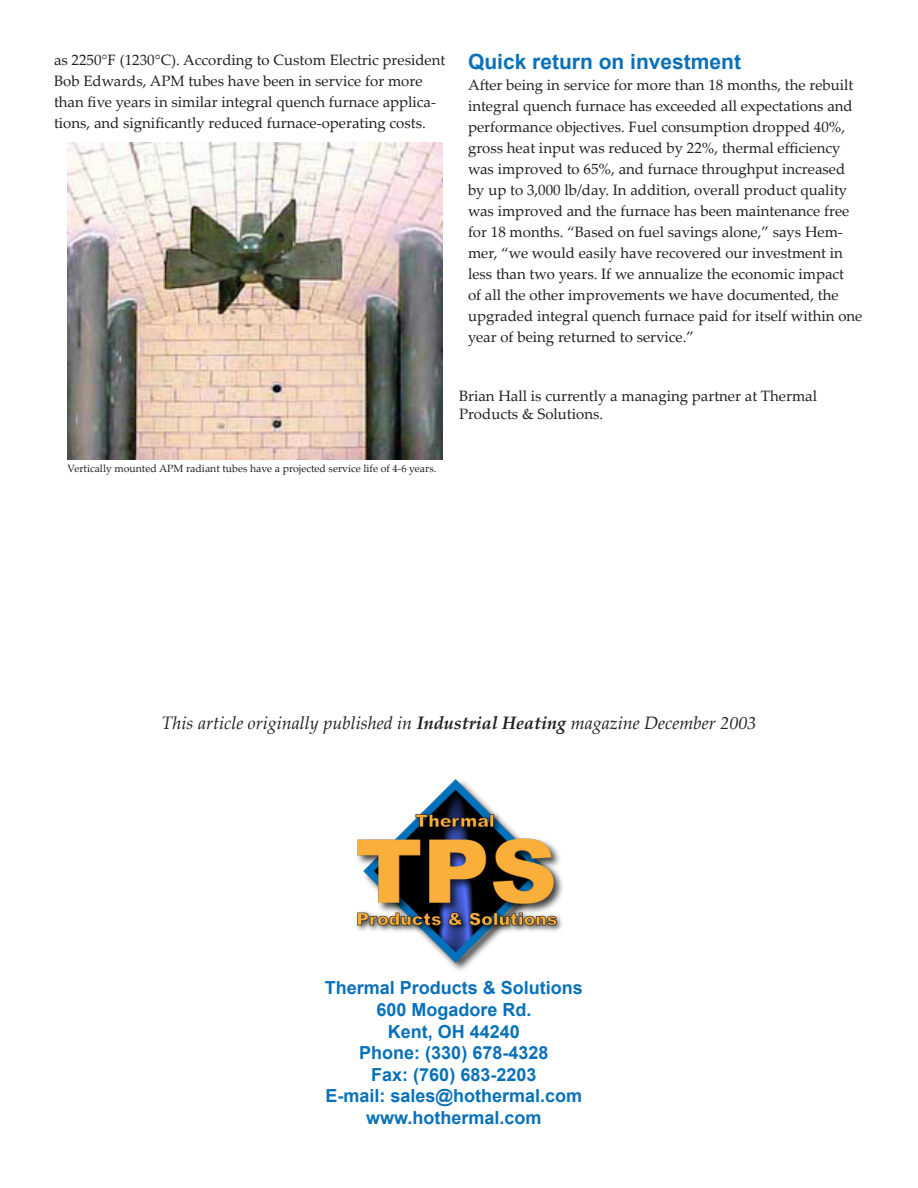
<style>
.page{position:relative;width:918px;height:1188px;background:#fff}
.page>*{position:absolute;margin:0;border:0;box-sizing:border-box;transform-origin:0 0}
.t1{font:700 21px "Arial";color:#0871ba}
.t2{font:700 18px "Arial";color:#0871ba}
.t3{font:italic 18px "Palatino Linotype";color:#231f20}
.t4{font:15px/21px "Palatino Linotype";color:#231f20}
.t5{font:10.5px "Palatino Linotype";color:#231f20}
.s1{font-weight:700}
</style>
<div class="page">
<img style="left:68px;top:143px;width:374px;height:316px">
<img style="left:356px;top:779px;width:207px;height:191px">
<p class="t4" style="left:54px;top:49px;width:393px">as 2250°F (1230°C). According to Custom Electric president Bob Edwards, APM tubes have been in service for more than five years in similar integral quench furnace applica&shy;tions, and significantly reduced furnace-operating costs.</p>
<p class="t1" style="left:468px;top:48px;width:275px">Quick return on investment</p>
<p class="t4" style="left:468px;top:74px;width:396px">After being in service for more than 18 months, the rebuilt integral quench furnace has exceeded all expectations and performance objectives. Fuel consumption dropped 40%, gross heat input was reduced by 22%, thermal efficiency was improved to 65%, and furnace throughput increased by up to 3,000 lb/day. In addition, overall product quality was improved and the furnace has been maintenance free for 18 months. “Based on fuel savings alone,” says Hem&shy;mer, “we would easily have recovered our investment in less than two years. If we annualize the economic impact<br>of all the other improvements we have documented, the upgraded integral quench furnace paid for itself within one year of being returned to service.”</p>
<p class="t5" style="left:68px;top:461px;width:370px">Vertically mounted APM radiant tubes have a projected service life of 4-6 years.</p>
<p class="t4" style="left:459px;top:387px;width:360px;line-height:18px">Brian Hall is currently a managing partner at Thermal<br>Products &amp; Solutions.</p>
<p class="t3" style="left:162px;top:710px;width:596px">This article originally published in <span class="s1">Industrial Heating</span> magazine December 2003</p>
<p class="t2" style="left:325px;top:976px;width:260px">Thermal Products &amp; Solutions</p>
<p class="t2" style="left:376px;top:998px;width:157px">600 Mogadore Rd.</p>
<p class="t2" style="left:388px;top:1019px;width:134px">Kent, OH 44240</p>
<p class="t2" style="left:359px;top:1041px;width:191px">Phone: (330) 678-4328</p>
<p class="t2" style="left:371px;top:1063px;width:167px">Fax: (760) 683-2203</p>
<p class="t2" style="left:326px;top:1084px;width:258px">E-mail: sales@hothermal.com</p>
<p class="t2" style="left:366px;top:1106px;width:177px">www.hothermal.com</p>
</div>
